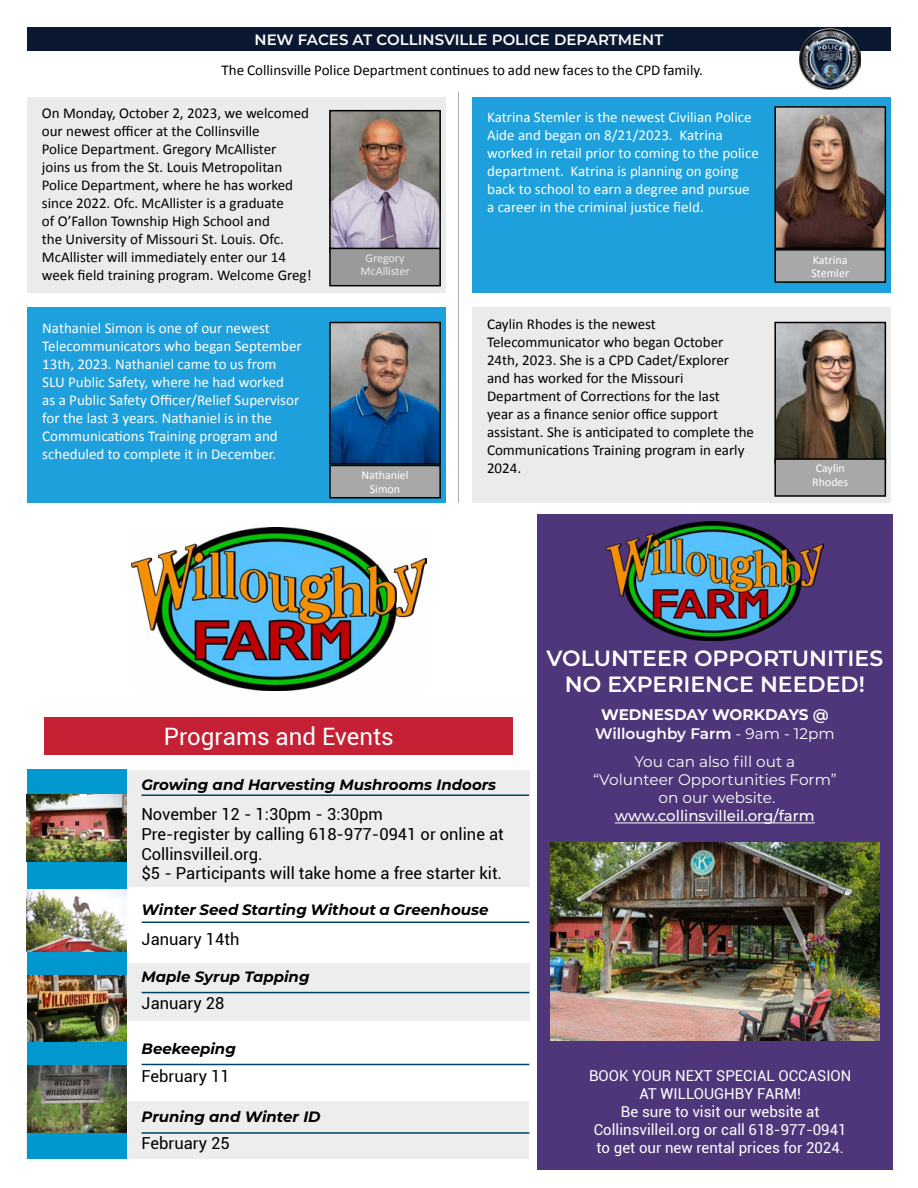
<style>
.page{position:relative;width:918px;height:1188px;background:#fff}
.page>*{position:absolute;margin:0;border:0;box-sizing:border-box;transform-origin:0 0}
.t1{font:24px "Roboto";color:#fff}
.t2{font:600 22.05px/26.5px "Montserrat";color:#fff;text-align:center}
.t3{font:16.5px/19.8px "Roboto";color:#000}
.t4{font:15.3px/18.3px "Montserrat";color:#fff;text-align:center}
.t5{font:700 15.3px/18.3px "Montserrat";color:#fff;text-align:center}
.t6{font:15px/18px "Calibri";color:#000}
.t7{font:15px/18px "Calibri";color:#fff}
.t8{font:15px/18px "Roboto";color:#fff;text-align:center}
.t9{font:italic 700 15px "Montserrat";color:#000}
.t10{font:600 15px "Montserrat";color:#fff}
.t11{font:500 15px "Montserrat";color:#fff}
.t12{font:12px/13.5px "Calibri";color:#fff;text-align:center}
.s1{font-weight:600}
.s2{font-weight:400}
</style>
<div class="page">
<div style="left:473px;top:307px;width:418px;height:196px;background:#ebebeb"></div>
<div style="left:27px;top:27px;width:864px;height:24px;background:#0b1831"></div>
<img style="left:800px;top:29px;width:61px;height:61px">
<div style="left:27px;top:307px;width:419px;height:196px;background:#1da0db"></div>
<div style="left:473px;top:97px;width:418px;height:195px;background:#1da0db"></div>
<img style="left:777px;top:325px;width:106px;height:133px">
<div style="left:774px;top:322px;width:112px;height:141px;border:2px solid #000"></div>
<div style="left:775px;top:459px;width:110px;height:37px;background:#a8a8a9"></div>
<div style="left:774px;top:458px;width:112px;height:39px;border:2px solid #000"></div>
<img style="left:332px;top:325px;width:106px;height:137px">
<div style="left:329px;top:322px;width:112px;height:143px;border:2px solid #000"></div>
<div style="left:330px;top:465px;width:110px;height:33px;background:#a8a8a9"></div>
<div style="left:329px;top:465px;width:112px;height:33px;border:2px solid #000"></div>
<svg style="left:27px;top:97px;width:419px;height:196px;background:#d7d4d5"></svg>
<img style="left:777px;top:109px;width:106px;height:137px">
<div style="left:774px;top:106px;width:112px;height:143px;border:2px solid #000"></div>
<div style="left:775px;top:250px;width:110px;height:32px;background:#a8a8a9"></div>
<div style="left:774px;top:249px;width:112px;height:34px;border:2px solid #000"></div>
<hr style="left:459px;top:92px;width:1px;height:411px;background:#939598">
<div style="left:537px;top:515px;width:356px;height:655px;background:#4f357a"></div>
<hr style="left:615px;top:823px;width:200px;height:1px;background:#fff">
<img style="left:606px;top:521px;width:217px;height:120px">
<div style="left:44px;top:717px;width:469px;height:37px;background:#c52034"></div>
<img style="left:131px;top:528px;width:295px;height:162px">
<img style="left:550px;top:842px;width:330px;height:198px">
<div style="left:27px;top:770px;width:502px;height:117px;background:#ededee"></div>
<div style="left:27px;top:1102px;width:502px;height:57px;background:#ededee"></div>
<hr style="left:142px;top:922px;width:387px;height:1px;background:#004363">
<div style="left:27px;top:963px;width:503px;height:57px;background:#ededee"></div>
<hr style="left:142px;top:992px;width:387px;height:1px;background:#004363">
<hr style="left:142px;top:1132px;width:387px;height:2px;background:#004363">
<hr style="left:142px;top:1064px;width:387px;height:1px;background:#004363">
<div style="left:27px;top:770px;width:100px;height:389px;background:#0098ce"></div>
<img style="left:27px;top:795px;width:100px;height:66px">
<img style="left:27px;top:1066px;width:100px;height:66px">
<img style="left:27px;top:975px;width:100px;height:67px">
<img style="left:27px;top:889px;width:100px;height:63px">
<hr style="left:141px;top:794px;width:388px;height:2px;background:#004363">
<p class="t10" style="left:255px;top:29px;width:410px">NEW FACES AT COLLINSVILLE POLICE DEPARTMENT</p>
<p class="t6" style="left:222px;top:61px;width:483px">The Collinsville Police Department continues to add new faces to the CPD family.</p>
<p class="t6" style="left:42px;top:104px;width:271px">On Monday, October 2, 2023, we welcomed our newest officer at the Collinsville<br>Police Department. Gregory McAllister<br>joins us from the St. Louis Metropolitan Police Department, where he has worked since 2022. Ofc. McAllister is a graduate<br>of O’Fallon Township High School and<br>the University of Missouri St. Louis. Ofc.<br>McAllister will immediately enter our 14 week field training program. Welcome Greg!</p>
<p class="t7" style="left:42px;top:319px;width:261px">Nathaniel Simon is one of our newest Telecommunicators who began September 13th, 2023. Nathaniel came to us from SLU Public Safety, where he had worked<br>as a Public Safety Officer/Relief Supervisor for the last 3 years. Nathaniel is in the Communications Training program and scheduled to complete it in December.</p>
<p class="t12" style="left:360px;top:251px;width:51px">Gregory<br>McAllister</p>
<p class="t12" style="left:361px;top:469px;width:49px">Nathaniel<br>Simon</p>
<p class="t7" style="left:487px;top:108px;width:273px">Katrina Stemler is the newest Civilian Police Aide and began on 8/21/2023. Katrina worked in retail prior to coming to the police department. Katrina is planning on going back to school to earn a degree and pursue a career in the criminal justice field.</p>
<p class="t6" style="left:487px;top:315px;width:269px">Caylin Rhodes is the newest Telecommunicator who began October 24th, 2023. She is a CPD Cadet/Explorer and has worked for the Missouri Department of Corrections for the last<br>year as a finance senior office support assistant. She is anticipated to complete the Communications Training program in early 2024.</p>
<p class="t12" style="left:811px;top:253px;width:39px;text-align:left">Katrina<br>Stemler</p>
<p class="t12" style="left:812px;top:462px;width:38px;text-align:left">Caylin<br>Rhodes</p>
<h1 class="t1" style="left:164px;top:719px;width:231px">Programs and Events</h1>
<p class="t9" style="left:141px;top:774px;width:356px">Growing and Harvesting Mushrooms Indoors</p>
<p class="t3" style="left:141px;top:804px;width:364px">November 12 - 1:30pm - 3:30pm<br>Pre-register by calling 618-977-0941 or online at Collinsvilleil.org.<br>$5 - Participants will take home a free starter kit.</p>
<p class="t9" style="left:142px;top:899px;width:348px">Winter Seed Starting Without a Greenhouse</p>
<p class="t3" style="left:142px;top:929px;width:99px">January 14th</p>
<p class="t9" style="left:142px;top:966px;width:169px">Maple Syrup Tapping</p>
<p class="t3" style="left:142px;top:993px;width:84px">January 28</p>
<p class="t9" style="left:142px;top:1038px;width:96px">Beekeeping</p>
<p class="t3" style="left:142px;top:1066px;width:90px">February 11</p>
<p class="t9" style="left:142px;top:1106px;width:181px">Pruning and Winter ID</p>
<p class="t3" style="left:142px;top:1133px;width:90px">February 25</p>
<h2 class="t2" style="left:547px;top:644px;width:338px">VOLUNTEER OPPORTUNITIES<br>NO EXPERIENCE NEEDED!</h2>
<p class="t5" style="left:595px;top:705px;width:241px">WEDNESDAY WORKDAYS <span class="s1">@<br>Willoughby Farm</span> <span class="s2">- 9am - 12pm</span></p>
<p class="t4" style="left:593px;top:752px;width:245px">You can also fill out a “Volunteer Opportunities Form” on our website.</p>
<p class="t11" style="left:615px;top:806px;width:201px">www.collinsvilleil.org/farm</p>
<p class="t8" style="left:589px;top:1066px;width:264px">BOOK YOUR NEXT SPECIAL OCCASION<br>AT WILLOUGHBY FARM!<br>Be sure to visit our website at<br>Collinsvilleil.org or call 618-977-0941 to get our new rental prices for 2024.</p>
</div>
